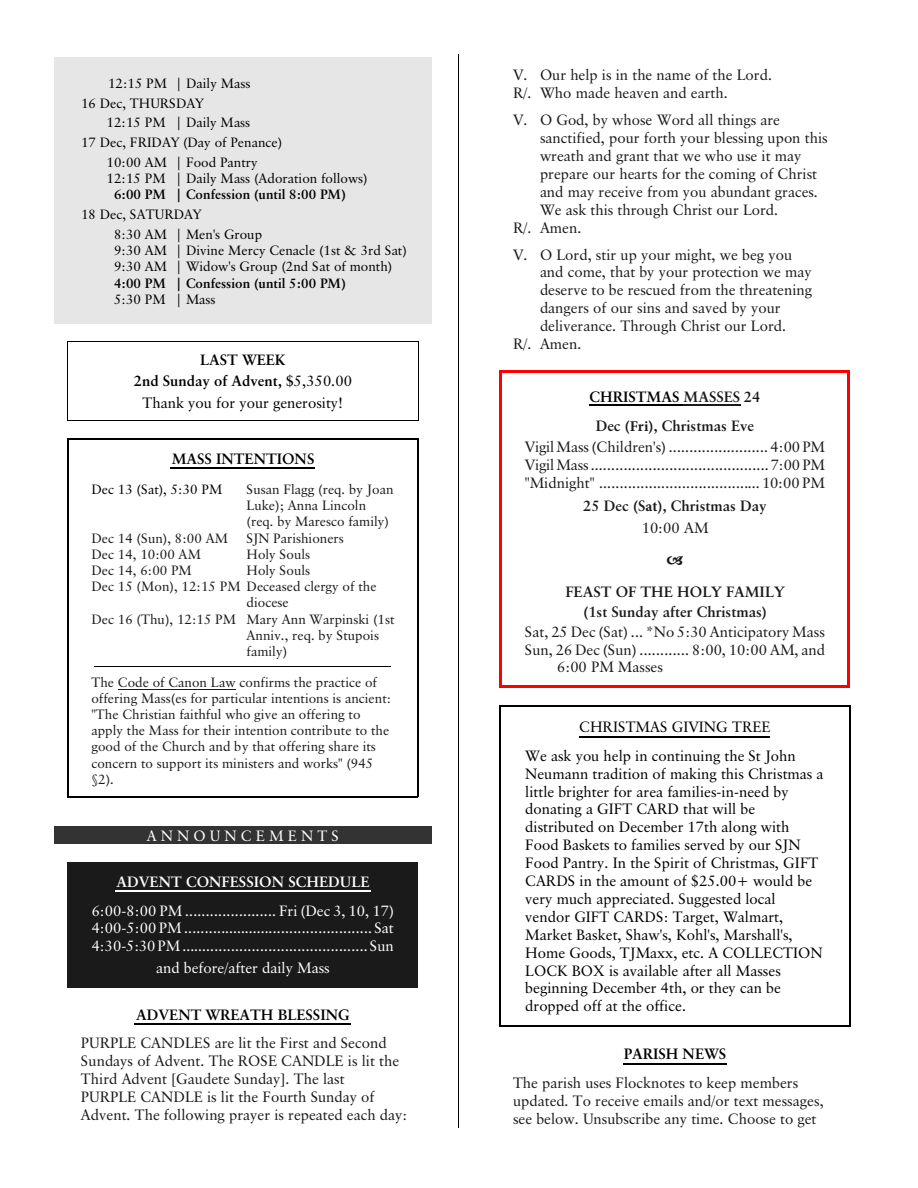
<style>
.page{position:relative;width:918px;height:1188px;background:#fff}
.page>*{position:absolute;margin:0;border:0;box-sizing:border-box;transform-origin:0 0}
.t1{font:15px/17.9px "Classical Garamond BT";color:#1a1a1a}
.t2{font:15px/17.9px "Classical Garamond BT";color:#000}
.t3{font:15px/17.9px "Classical Garamond BT";color:#fff;text-align:justify}
.t4{font:700 15px/28.5px "Classical Garamond BT";color:#1a1a1a;text-align:center}
.t5{font:700 15px "Classical Garamond BT";color:#000}
.t6{font:700 15px "Classical Garamond BT";color:#fff}
.t7{font:13.5px/16.2px "Classical Garamond BT";color:#1a1a1a}
.t8{font:13.5px/19.8px "Classical Garamond BT";color:#000}
.t9{font:700 13.5px "Classical Garamond BT";color:#000}
.s1{font-weight:700}
.s2{color:#000}
.s3{font-family:"Minion Pro"}
.s4{font-weight:400}
</style>
<div class="page">
<hr style="left:459px;top:54px;width:1px;height:1073px;background:#000">
<div style="left:54px;top:57px;width:378px;height:18px;background:#e6e6e6"></div>
<div style="left:54px;top:75px;width:378px;height:16px;background:#e6e6e6"></div>
<hr style="left:54px;top:91px;width:378px;height:4px;background:#e6e6e6">
<div style="left:54px;top:95px;width:378px;height:16px;background:#e6e6e6"></div>
<hr style="left:54px;top:111px;width:378px;height:3px;background:#e6e6e6">
<div style="left:54px;top:114px;width:378px;height:17px;background:#e6e6e6"></div>
<hr style="left:54px;top:131px;width:378px;height:3px;background:#e6e6e6">
<div style="left:54px;top:134px;width:378px;height:16px;background:#e6e6e6"></div>
<hr style="left:54px;top:150px;width:378px;height:4px;background:#e6e6e6">
<div style="left:54px;top:154px;width:378px;height:16px;background:#e6e6e6"></div>
<div style="left:54px;top:170px;width:378px;height:16px;background:#e6e6e6"></div>
<div style="left:54px;top:186px;width:378px;height:17px;background:#e6e6e6"></div>
<hr style="left:54px;top:203px;width:378px;height:3px;background:#e6e6e6">
<div style="left:54px;top:206px;width:378px;height:16px;background:#e6e6e6"></div>
<hr style="left:54px;top:222px;width:378px;height:4px;background:#e6e6e6">
<div style="left:54px;top:226px;width:378px;height:16px;background:#e6e6e6"></div>
<div style="left:54px;top:242px;width:378px;height:16px;background:#e6e6e6"></div>
<div style="left:54px;top:258px;width:378px;height:17px;background:#e6e6e6"></div>
<div style="left:54px;top:275px;width:378px;height:16px;background:#e6e6e6"></div>
<div style="left:54px;top:291px;width:378px;height:16px;background:#e6e6e6"></div>
<div style="left:54px;top:307px;width:378px;height:16px;background:#e6e6e6"></div>
<div style="left:54px;top:826px;width:378px;height:18px;background:#333"></div>
<hr style="left:68px;top:341px;width:1px;height:80px;background:#000">
<hr style="left:418px;top:341px;width:1px;height:80px;background:#000">
<hr style="left:68px;top:341px;width:350px;height:1px;background:#000">
<hr style="left:68px;top:421px;width:350px;height:1px;background:#000">
<hr style="left:118px;top:689px;width:118px;height:1px;background:#1a1a1a">
<hr style="left:170px;top:467px;width:145px;height:1px;background:#000">
<hr style="left:94px;top:666px;width:297px;height:1px;background:#000">
<hr style="left:68px;top:439px;width:1px;height:358px;background:#000">
<hr style="left:417px;top:439px;width:1px;height:358px;background:#000">
<hr style="left:68px;top:439px;width:350px;height:1px;background:#000">
<hr style="left:68px;top:796px;width:350px;height:1px;background:#000">
<div style="left:68px;top:862px;width:350px;height:125px;background:#1a1a1a"></div>
<hr style="left:115px;top:891px;width:256px;height:1px;background:#fff">
<hr style="left:589px;top:404px;width:95px;height:1px;background:#000">
<hr style="left:683px;top:404px;width:58px;height:1px;background:#1a1a1a">
<hr style="left:500px;top:370px;width:2px;height:318px;background:#f00">
<hr style="left:848px;top:370px;width:2px;height:318px;background:#f00">
<hr style="left:500px;top:370px;width:350px;height:3px;background:#f00">
<hr style="left:500px;top:685px;width:350px;height:3px;background:#f00">
<hr style="left:579px;top:736px;width:191px;height:1px;background:#000">
<hr style="left:500px;top:706px;width:1px;height:321px;background:#000">
<hr style="left:849px;top:706px;width:1px;height:321px;background:#000">
<hr style="left:500px;top:706px;width:350px;height:1px;background:#000">
<hr style="left:500px;top:1026px;width:350px;height:1px;background:#000">
<hr style="left:134px;top:1023px;width:217px;height:1px;background:#000">
<hr style="left:623px;top:1063px;width:104px;height:1px;background:#000">
<p class="t8" style="left:81px;top:74px;width:171px;text-indent:27px">12:15 PM | Daily Mass<br>16 Dec, THURSDAY</p>
<p class="t8" style="left:81px;top:114px;width:203px;text-align:center">12:15 PM | Daily Mass<br>17 Dec, FRIDAY (Day of Penance)<br>10:00 AM | Food Pantry</p>
<p class="t8" style="left:107px;top:170px;width:263px">12:15 PM | Daily Mass (Adoration follows)</p>
<p class="t9" style="left:114px;top:189px;width:233px">6:00 PM | Confession (until 8:00 PM)</p>
<p class="t8" style="left:114px;top:206px;width:150px;text-indent:-33px">18 Dec, SATURDAY<br>8:30 AM | Men's Group</p>
<p class="t8" style="left:114px;top:244px;width:294px;line-height:16.2px">9:30 AM | Divine Mercy Cenacle (1st &amp; 3rd Sat)<br>9:30 AM | Widow's Group (2nd Sat of month)</p>
<p class="t9" style="left:114px;top:277px;width:233px">4:00 PM | Confession (until 5:00 PM)</p>
<p class="t8" style="left:114px;top:291px;width:103px">5:30 PM | Mass</p>
<p class="t2" style="left:134px;top:350px;width:220px;line-height:21.8px;text-align:center"><span class="s1">LAST WEEK<br>2nd Sunday of Advent, $</span>5,350.00<br>Thank you for your generosity!</p>
<p class="t5" style="left:172px;top:452px;width:144px">MASS INTENTIONS</p>
<p class="t8" style="left:91px;top:481px;width:132px">Dec 13 (Sat), 5:30 PM</p>
<p class="t7" style="left:247px;top:482px;width:148px">Susan Flagg (req. by Joan<br>Luke); Anna Lincoln (req. by Maresco family)</p>
<p class="t7" style="left:91px;top:531px;width:138px">Dec 14 (Sun), 8:00 AM</p>
<p class="t7" style="left:246px;top:531px;width:99px">SJN Parishioners</p>
<p class="t7" style="left:91px;top:547px;width:111px">Dec 14, 10:00 AM</p>
<p class="t7" style="left:247px;top:547px;width:65px">Holy Souls</p>
<p class="t7" style="left:91px;top:563px;width:102px">Dec 14, 6:00 PM</p>
<p class="t7" style="left:247px;top:563px;width:65px">Holy Souls</p>
<p class="t7" style="left:91px;top:580px;width:287px">Dec 15 (Mon), 12:15 PM Deceased clergy of the</p>
<p class="t7" style="left:247px;top:596px;width:44px">diocese</p>
<p class="t7" style="left:91px;top:612px;width:305px">Dec 16 (Thu), 12:15 PM Mary Ann Warpinski (1st</p>
<p class="t7" style="left:247px;top:628px;width:134px">Anniv., req. by Stupois</p>
<p class="t7" style="left:247px;top:644px;width:42px">family)</p>
<p class="t7" style="left:91px;top:675px;width:301px">The Code of Canon Law confirms the practice of offering Mass(es for particular intentions is ancient: "The Christian faithful who give an offering to apply the Mass for their intention contribute to the good of the Church and by that offering share its concern to support its ministers and works" (945 §2).</p>
<p class="t3" style="left:147px;top:828px;width:194px">A N N O U N C E M E N T S</p>
<p class="t6" style="left:117px;top:876px;width:254px">ADVENT CONFESSION SCHEDULE</p>
<p class="t3" style="left:92px;top:903px;width:304px">6:00-8:00 PM ...................... Fri (Dec 3, 10, 17)<br>4:00-5:00 PM .............................................. Sat 4:30-5:30 PM ............................................. Sun</p>
<p class="t3" style="left:156px;top:960px;width:175px">and before/after daily Mass</p>
<p class="t5" style="left:136px;top:1008px;width:215px">ADVENT WREATH BLESSING</p>
<p class="t1" style="left:81px;top:1035px;width:328px">PURPLE CANDLES are lit the First and Second Sundays of Advent. The ROSE CANDLE is lit the Third Advent [Gaudete Sunday]. The last<br>PURPLE CANDLE is lit the Fourth Sunday of Advent. The following prayer is repeated each day:</p>
<p class="t1" style="left:513px;top:67px;width:261px">V. Our help is in the name of the Lord.<br>R/. Who made heaven and earth.</p>
<p class="t1" style="left:513px;top:112px;width:269px">V. O God, by whose Word all things are</p>
<p class="t1" style="left:540px;top:130px;width:289px">sanctified, pour forth your blessing upon this</p>
<p class="t1" style="left:540px;top:148px;width:263px">wreath and grant that we who use it may</p>
<p class="t1" style="left:540px;top:166px;width:279px">prepare our hearts for the coming of Christ</p>
<p class="t1" style="left:540px;top:184px;width:280px">and may receive from you abundant graces.</p>
<p class="t1" style="left:540px;top:202px;width:240px">We ask this through Christ our Lord.</p>
<p class="t1" style="left:513px;top:220px;width:70px">R/. Amen.</p>
<p class="t1" style="left:513px;top:247px;width:281px">V. O Lord, stir up your might, we beg you</p>
<p class="t1" style="left:540px;top:265px;width:273px">and come, that by your protection we may</p>
<p class="t1" style="left:540px;top:283px;width:274px">deserve to be rescued from the threatening</p>
<p class="t1" style="left:540px;top:300px;width:242px">dangers of our sins and saved by your</p>
<p class="t1" style="left:540px;top:318px;width:248px">deliverance. Through Christ our Lord.</p>
<p class="t1" style="left:513px;top:336px;width:70px">R/. Amen.</p>
<p class="t4" style="left:590px;top:384px;width:172px"><span class="s2">CHRISTMAS</span> MASSES 24<br>Dec (<span class="s3">Fri</span>), Christmas Eve</p>
<p class="t1" style="left:525px;top:439px;width:302px;text-align:justify">Vigil Mass (Children's) ........................ 4:00 PM Vigil Mass ........................................... 7:00 PM "Midnight" ....................................... 10:00 PM</p>
<p class="t4" style="left:583px;top:497px;width:185px;line-height:21.6px">25 Dec (S<span class="s3">at</span>), Christmas Day<br><span class="s4">10:00 AM</span></p>
<p class="t4" style="left:565px;top:583px;width:221px;line-height:20px">FEAST OF THE HOLY FAMILY (1st Sunday after Christmas)</p>
<p class="t1" style="left:525px;top:624px;width:302px">Sat, 25 Dec (Sat) ... *No 5:30 Anticipatory Mass</p>
<p class="t1" style="left:525px;top:642px;width:302px">Sun, 26 Dec (Sun) ............ 8:00, 10:00 AM, and</p>
<p class="t1" style="left:557px;top:660px;width:108px">6:00 PM Masses</p>
<p class="t2" style="left:525px;top:714px;width:272px;line-height:28.2px;text-indent:54px">CHRISTMAS GIVING TREE<br>We ask you help in continuing the St John</p>
<p class="t2" style="left:525px;top:766px;width:300px">Neumann tradition of making this Christmas a little brighter for area families-in-need by donating a GIFT CARD that will be distributed on December 17th along with Food Baskets to families served by our SJN Food Pantry. In the Spirit of Christmas, GIFT CARDS in the amount of $25.00+ would be very much appreciated. Suggested local vendor GIFT CARDS: Target, Walmart, Market Basket, Shaw's, Kohl's, Marshall's, Home Goods, TJMaxx, etc. A COLLECTION LOCK BOX is available after all Masses beginning December 4th, or they can be dropped off at the office.</p>
<p class="t5" style="left:624px;top:1048px;width:104px">PARISH NEWS</p>
<p class="t1" style="left:513px;top:1075px;width:312px">The parish uses Flocknotes to keep members updated. To receive emails and/or text messages, see below. Unsubscribe any time. Choose to get</p>
</div>
